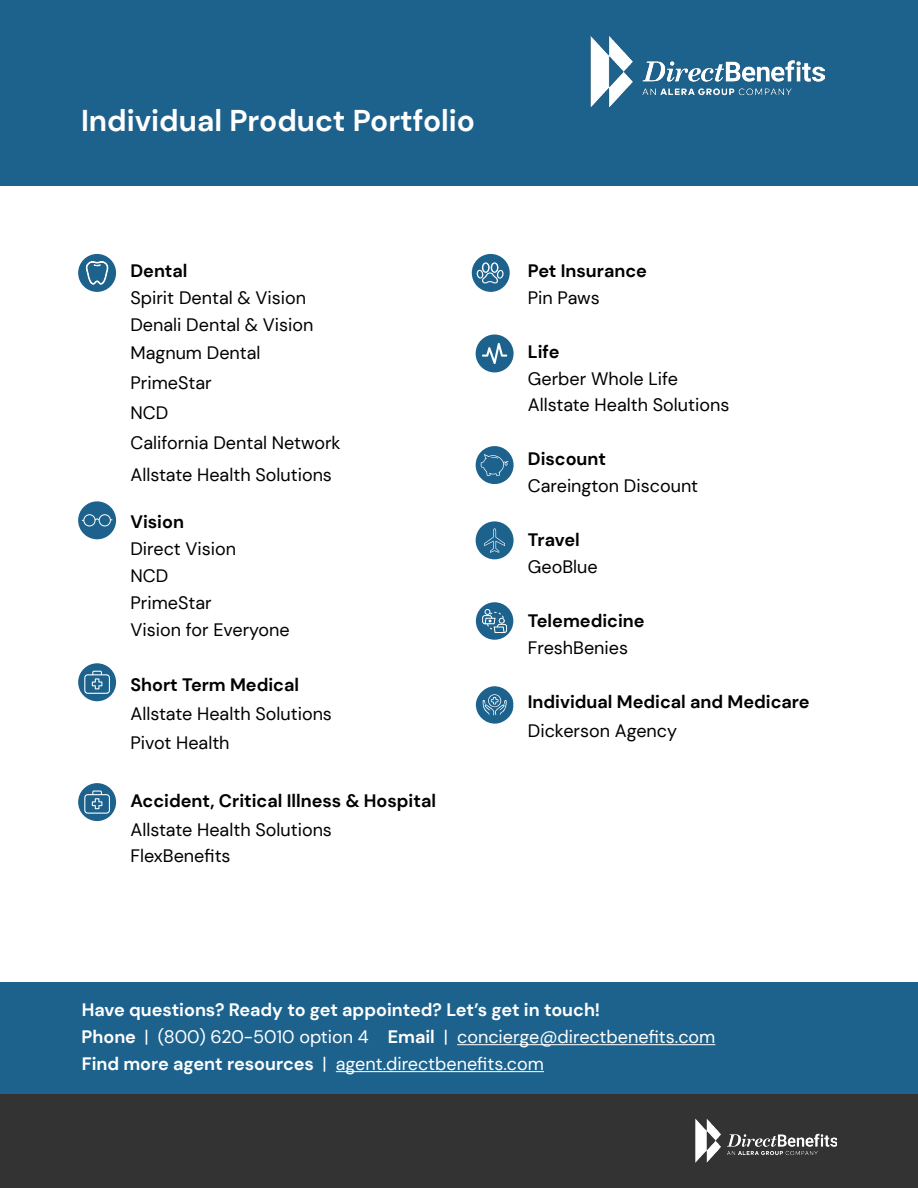
<style>
.page{position:relative;width:918px;height:1188px;background:#fff}
.page>*{position:absolute;margin:0;border:0;box-sizing:border-box;transform-origin:0 0}
.t1{font:700 30px "DM Sans";color:#fff}
.t2{font:18px/29.4px "DM Sans";color:#000}
.t3{font:700 18px "DM Sans";color:#000}
.t4{font:700 18px/27px "DM Sans";color:#fff}
.t5{font:18px "DM Sans";color:#fff}
.s1{font-weight:400}
.s2{font-weight:700}
</style>
<div class="page">
<div style="left:0;top:1082px;width:918px;height:106px;background:#333"></div>
<div style="left:0;top:982px;width:918px;height:112px;background:#1d628d"></div>
<div style="left:0;top:0;width:918px;height:185px;background:#1d628d"></div>
<svg style="left:475px;top:686px;width:39px;height:38px"></svg>
<img style="left:696px;top:1119px;width:141px;height:44px">
<hr style="left:336px;top:1071px;width:208px;height:1px;background:#fff">
<hr style="left:457px;top:1044px;width:258px;height:1px;background:#fff">
<div style="left:78px;top:254px;width:38px;height:38px;background:#1d628d;border-radius:50%"></div>
<svg style="left:85px;top:261px;width:24px;height:24px"></svg>
<div style="left:78px;top:663px;width:38px;height:38px;background:#1d628d;border-radius:50%"></div>
<svg style="left:84px;top:671px;width:26px;height:23px"></svg>
<div style="left:78px;top:783px;width:38px;height:38px;background:#1d628d;border-radius:50%"></div>
<svg style="left:84px;top:790px;width:26px;height:24px"></svg>
<div style="left:78px;top:501px;width:38px;height:38px;background:#1d628d;border-radius:50%"></div>
<svg style="left:82px;top:514px;width:30px;height:12px"></svg>
<img style="left:591px;top:36px;width:233px;height:71px">
<div style="left:476px;top:335px;width:38px;height:37px;background:#1d628d;border-radius:50%"></div>
<svg style="left:482px;top:343px;width:25px;height:21px"></svg>
<div style="left:476px;top:446px;width:38px;height:38px;background:#1d628d;border-radius:50%"></div>
<svg style="left:481px;top:454px;width:27px;height:22px"></svg>
<div style="left:476px;top:521px;width:38px;height:38px;background:#1d628d;border-radius:50%"></div>
<svg style="left:484px;top:528px;width:21px;height:25px"></svg>
<div style="left:476px;top:602px;width:37px;height:38px;background:#1d628d;border-radius:50%"></div>
<div style="left:497px;top:624px;width:10px;height:9px;border:1px solid #fff;border-radius:2px"></div>
<div style="left:482px;top:615px;width:10px;height:9px;border:1px solid #fff;border-radius:2px"></div>
<svg style="left:484px;top:609px;width:21px;height:24px"></svg>
<div style="left:472px;top:254px;width:38px;height:38px;background:#1d628d;border-radius:50%"></div>
<svg style="left:476px;top:262px;width:28px;height:21px"></svg>
<h1 class="t1" style="left:81px;top:102px;width:396px">Individual Product Portfolio</h1>
<p class="t3" style="left:130px;top:260px;width:59px">Dental</p>
<p class="t2" style="left:130px;top:283px;width:212px">Spirit Dental &amp; Vision<br>Denali Dental &amp; Vision<br>Magnum Dental<br>PrimeStar<br>NCD<br>California Dental Network<br>Allstate Health Solutions</p>
<p class="t3" style="left:130px;top:511px;width:55px">Vision</p>
<p class="t2" style="left:130px;top:535px;width:161px;line-height:26.8px">Direct Vision<br>NCD<br>PrimeStar<br>Vision for Everyone</p>
<p class="t3" style="left:130px;top:674px;width:170px">Short Term Medical</p>
<p class="t2" style="left:130px;top:699px;width:203px;line-height:28.8px">Allstate Health Solutions<br>Pivot Health</p>
<p class="t3" style="left:130px;top:789px;width:307px">Accident, Critical Illness &amp; Hospital</p>
<p class="t2" style="left:130px;top:816px;width:203px;line-height:26.4px">Allstate Health Solutions<br>FlexBenefits</p>
<p class="t3" style="left:528px;top:260px;width:121px">Pet Insurance</p>
<p class="t2" style="left:528px;top:283px;width:73px">Pin Paws</p>
<p class="t3" style="left:528px;top:340px;width:33px">Life</p>
<p class="t2" style="left:528px;top:365px;width:203px;line-height:26.8px">Gerber Whole Life<br>Allstate Health Solutions</p>
<p class="t3" style="left:528px;top:448px;width:80px">Discount</p>
<p class="t2" style="left:528px;top:471px;width:172px">Careington Discount</p>
<p class="t3" style="left:528px;top:528px;width:53px">Travel</p>
<p class="t2" style="left:528px;top:551px;width:71px">GeoBlue</p>
<p class="t3" style="left:528px;top:610px;width:118px">Telemedicine</p>
<p class="t2" style="left:528px;top:633px;width:102px">FreshBenies</p>
<p class="t3" style="left:528px;top:690px;width:283px">Individual Medical and Medicare</p>
<p class="t2" style="left:528px;top:716px;width:151px">Dickerson Agency</p>
<p class="t4" style="left:82px;top:996px;width:520px">Have questions? Ready to get appointed? Let’s get in touch!<br>Phone <span class="s1">| (800) 620-5010 option 4<br></span>Find more agent resources <span class="s1">| agent.directbenefits.com</span></p>
<p class="t5" style="left:388px;top:1025px;width:329px"><span class="s2">Email</span> | concierge@directbenefits.com</p>
</div>
